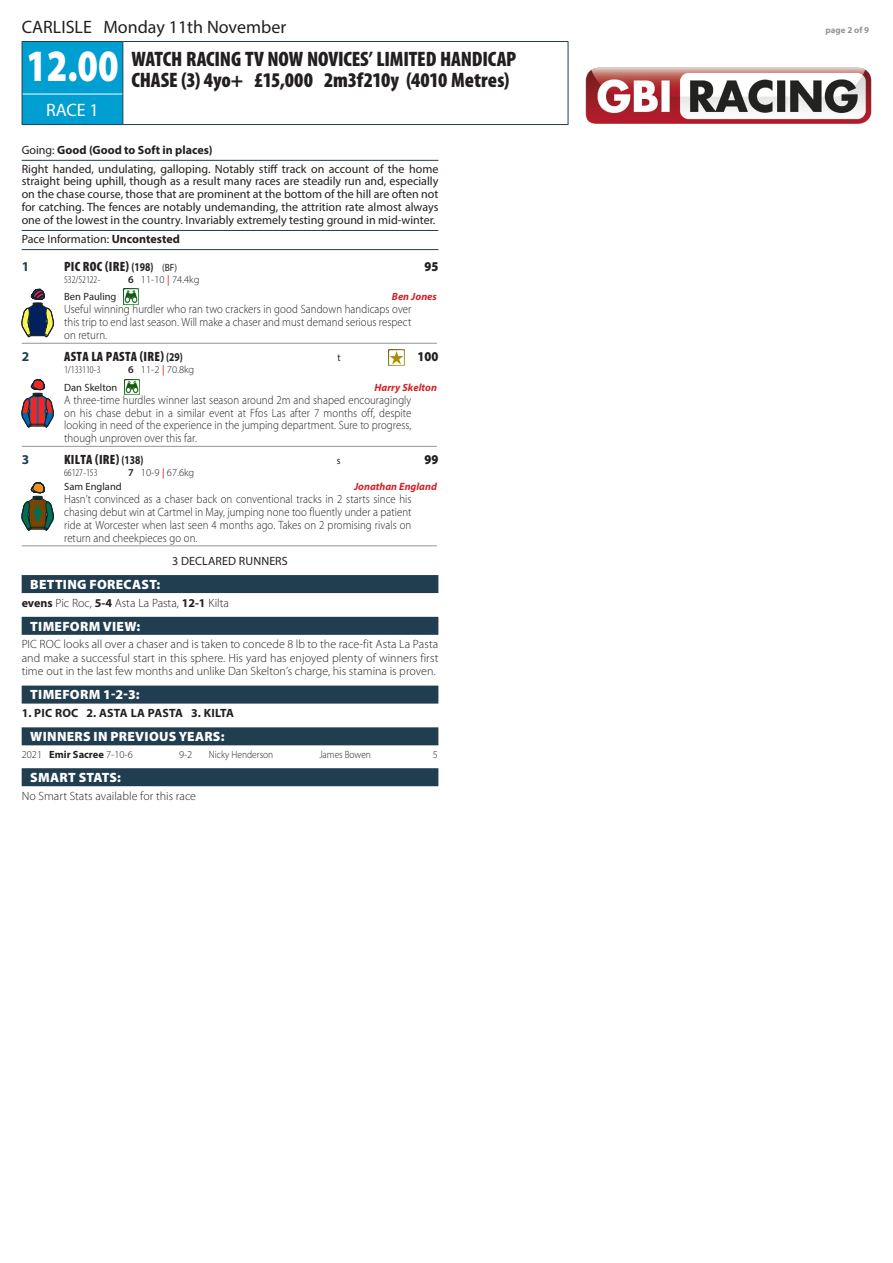
<style>
.page{position:relative;width:893px;height:1263px;background:#fff}
.page>*{position:absolute;margin:0;border:0;box-sizing:border-box;transform-origin:0 0}
.RaceTime{font:900 45px "Myriad Pro";color:#fff;scale:.8 1}
.RaceTitle{font:900 condensed 21px/21px "Myriad Pro";letter-spacing:-.01em;color:#231f20}
.CourseDate{font:18px "Myriad Pro";color:#231f20}
.RaceNumber{font:18px "Myriad Pro";color:#fff}
.SubHead{font:900 13.5px "Myriad Pro";letter-spacing:.02em;color:#fff}
.Horse{font:900 condensed 13.5px "Myriad Pro";letter-spacing:.02em;color:#231f20}
.Horse-2{font:900 13.5px "Myriad Pro";color:#231f20;scale:.9 1}
.Horse-3{font:700 13.5px "Myriad Pro";color:#213d50}
.ShortComment2{font:300 12px/12.8px "Myriad Pro";letter-spacing:.005em;color:#231f20;text-align:justify;scale:.9 1}
.CourseDesc{font:12px/12.8px "Myriad Pro";color:#231f20;text-align:justify}
.TFView{font:300 12px/13.5px "Myriad Pro";color:#231f20;text-align:justify}
.Betting{font:300 12px "Myriad Pro";color:#231f20}
.BlankSmartStats{font:300 12px "Myriad Pro";letter-spacing:.005em;color:#231f20}
.Going{font:700 12px "Myriad Pro";color:#231f20}
.Timeform123{font:700 12px "Myriad Pro";letter-spacing:.02em;color:#231f20}
.DrawPace{font:12px "Myriad Pro";color:#231f20}
.Declared{font:12px "Myriad Pro";letter-spacing:.01em;color:#231f20}
.FormAgeWeight{font:300 10.5px "Myriad Pro";color:#231f20}
.TrainerJockey{font:italic 700 10.5px "Myriad Pro";color:#d1232a}
.TrainerJockey-2{font:10.5px "Myriad Pro";color:#231f20}
.FormAgeWeight-2{font:300 condensed 10.5px "Myriad Pro";color:#231f20}
.PreviousWinners{font:300 10.5px "Myriad Pro";color:#231f20}
.PreviousWinners-2{font:300 10.5px "Myriad Pro";color:#231f20;scale:.9 1}
.Horse-4{font:10.5px "Myriad Pro";color:#231f20;scale:.9 1}
.t1{font:700 9px "Myriad Pro";color:#939598}
.s1{font-weight:400}
.s2{font-weight:700}
.s3{font-weight:700;font-stretch:normal;font-size:12px}
.s4{font-weight:400;font-stretch:normal;font-size:10.5px}
.s5{font-weight:600}
.s6{font-weight:400;color:#d2161e}
</style>
<div class="page">
<img style="left:585px;top:67px;width:287px;height:57px">
<hr style="left:22px;top:160px;width:416px;height:1px;background:#213d50">
<hr style="left:22px;top:230px;width:416px;height:1px;background:#213d50">
<hr style="left:22px;top:249px;width:416px;height:1px;background:#213d50">
<div style="left:22px;top:575px;width:416px;height:18px;background:#213d50"></div>
<div style="left:22px;top:617px;width:416px;height:18px;background:#213d50"></div>
<div style="left:22px;top:686px;width:416px;height:18px;background:#213d50"></div>
<div style="left:22px;top:727px;width:416px;height:18px;background:#213d50"></div>
<div style="left:22px;top:768px;width:416px;height:18px;background:#213d50"></div>
<hr style="left:22px;top:343px;width:42px;height:1px;background:#939598">
<hr style="left:64px;top:343px;width:373px;height:1px;background:#939598">
<svg style="left:22px;top:289px;width:32px;height:48px"></svg>
<img style="left:123px;top:289px;width:16px;height:15px">
<img style="left:389px;top:350px;width:15px;height:15px">
<hr style="left:22px;top:446px;width:42px;height:1px;background:#939598">
<hr style="left:64px;top:446px;width:373px;height:1px;background:#939598">
<svg style="left:22px;top:379px;width:32px;height:48px"></svg>
<img style="left:124px;top:379px;width:16px;height:16px">
<hr style="left:22px;top:546px;width:42px;height:1px;background:#939598">
<hr style="left:64px;top:546px;width:373px;height:1px;background:#939598">
<svg style="left:22px;top:482px;width:32px;height:48px"></svg>
<div style="left:23px;top:42px;width:99px;height:82px;background:#009fd2"></div>
<hr style="left:22px;top:41px;width:101px;height:1px;background:#213d50">
<hr style="left:22px;top:42px;width:1px;height:52px;background:#213d50">
<hr style="left:123px;top:41px;width:445px;height:1px;background:#213d50">
<hr style="left:122px;top:42px;width:1px;height:52px;background:#213d50">
<hr style="left:568px;top:42px;width:1px;height:52px;background:#213d50">
<hr style="left:568px;top:94px;width:1px;height:30px;background:#213d50">
<hr style="left:123px;top:124px;width:445px;height:1px;background:#213d50">
<hr style="left:22px;top:94px;width:100px;height:1px;background:#fff">
<hr style="left:22px;top:94px;width:1px;height:30px;background:#213d50">
<hr style="left:122px;top:94px;width:1px;height:30px;background:#213d50">
<hr style="left:22px;top:124px;width:101px;height:1px;background:#213d50">
<p class="CourseDate" style="left:22px;top:15px;width:266px">CARLISLE Monday 11th November</p>
<p class="RaceTime" style="left:26px;top:36px;width:117px">12.00</p>
<p class="RaceTitle" style="left:131px;top:48px;width:387px">WATCH RACING TV NOW NOVICES’ LIMITED HANDICAP<br>CHASE (3) 4yo+ £15,000 2m3f210y (4010 Metres)</p>
<p class="RaceNumber" style="left:46px;top:99px;width:54px">RACE 1</p>
<p class="Going" style="left:22px;top:142px;width:193px"><span class="s1">Going:</span> Good (Good to Soft in places)</p>
<p class="CourseDesc" style="left:22px;top:162px;width:418px">Right handed, undulating, galloping. Notably stiff track on account of the home straight being uphill, though as a result many races are steadily run and, especially on the chase course, those that are prominent at the bottom of the hill are often not for catching. The fences are notably undemanding, the attrition rate almost always one of the lowest in the country. Invariably extremely testing ground in mid-winter.</p>
<p class="DrawPace" style="left:22px;top:231px;width:160px">Pace Information: <span class="s2">Uncontested</span></p>
<p class="Horse-3" style="left:22px;top:257px;width:9px">1</p>
<p class="Horse" style="left:64px;top:258px;width:115px">PIC ROC (IRE) <span class="s3">(198)</span> <span class="s4">(BF)</span></p>
<p class="Horse-2" style="left:424px;top:257px;width:17px">95</p>
<p class="FormAgeWeight-2" style="left:64px;top:273px;width:38px">532/52122-</p>
<p class="FormAgeWeight" style="left:128px;top:273px;width:73px"><span class="s5">6</span> 11-10 <span class="s6">|</span> 74.4kg</p>
<p class="TrainerJockey-2" style="left:64px;top:290px;width:54px">Ben Pauling</p>
<p class="TrainerJockey" style="left:392px;top:290px;width:47px">Ben Jones</p>
<p class="ShortComment2" style="left:64px;top:303px;width:387px">Useful winning hurdler who ran two crackers in good Sandown handicaps over this trip to end last season. Will make a chaser and must demand serious respect on return.</p>
<p class="Horse-3" style="left:22px;top:348px;width:9px">2</p>
<p class="Horse" style="left:64px;top:348px;width:120px">ASTA LA PASTA (IRE) <span class="s3">(29)</span></p>
<p class="Horse-4" style="left:337px;top:351px;width:5px">t</p>
<p class="Horse-2" style="left:417px;top:348px;width:25px">100</p>
<p class="FormAgeWeight-2" style="left:64px;top:363px;width:38px">1/133110-3</p>
<p class="FormAgeWeight" style="left:128px;top:363px;width:68px"><span class="s5">6</span> 11-2 <span class="s6">|</span> 70.8kg</p>
<p class="TrainerJockey-2" style="left:64px;top:381px;width:55px">Dan Skelton</p>
<p class="TrainerJockey" style="left:375px;top:380px;width:64px">Harry Skelton</p>
<p class="ShortComment2" style="left:64px;top:393px;width:387px">A three-time hurdles winner last season around 2m and shaped encouragingly on his chase debut in a similar event at Ffos Las after 7 months off, despite looking in need of the experience in the jumping department. Sure to progress, though unproven over this far.</p>
<p class="Horse-3" style="left:22px;top:451px;width:9px">3</p>
<p class="Horse" style="left:64px;top:451px;width:81px">KILTA (IRE) <span class="s3">(138)</span></p>
<p class="Horse-4" style="left:337px;top:454px;width:6px">s</p>
<p class="Horse-2" style="left:424px;top:451px;width:17px">99</p>
<p class="FormAgeWeight-2" style="left:64px;top:466px;width:35px">66127-153</p>
<p class="FormAgeWeight" style="left:128px;top:466px;width:68px"><span class="s5">7</span> 10-9 <span class="s6">|</span> 67.6kg</p>
<p class="TrainerJockey-2" style="left:64px;top:480px;width:59px">Sam England</p>
<p class="TrainerJockey" style="left:354px;top:480px;width:84px">Jonathan England</p>
<p class="ShortComment2" style="left:64px;top:493px;width:387px">Hasn’t convinced as a chaser back on conventional tracks in 2 starts since his chasing debut win at Cartmel in May, jumping none too fluently under a patient ride at Worcester when last seen 4 months ago. Takes on 2 promising rivals on return and cheekpieces go on.</p>
<p class="Declared" style="left:172px;top:553px;width:117px">3 DECLARED RUNNERS</p>
<p class="SubHead" style="left:30px;top:575px;width:132px">BETTING FORECAST:</p>
<p class="Betting" style="left:22px;top:595px;width:209px"><span class="s2">evens</span> Pic Roc, <span class="s2">5-4</span> Asta La Pasta, <span class="s2">12-1</span> Kilta</p>
<p class="SubHead" style="left:30px;top:617px;width:111px">TIMEFORM VIEW:</p>
<p class="TFView" style="left:22px;top:637px;width:418px">PIC ROC looks all over a chaser and is taken to concede 8 lb to the race-fit Asta La Pasta and make a successful start in this sphere. His yard has enjoyed plenty of winners first time out in the last few months and unlike Dan Skelton’s charge, his stamina is proven.</p>
<p class="SubHead" style="left:30px;top:686px;width:111px">TIMEFORM 1-2-3:</p>
<p class="Timeform123" style="left:22px;top:705px;width:214px">1. PIC ROC 2. ASTA LA PASTA 3. KILTA</p>
<p class="SubHead" style="left:30px;top:727px;width:196px">WINNERS IN PREVIOUS YEARS:</p>
<p class="PreviousWinners" style="left:22px;top:748px;width:113px">2021 <span class="s2">Emir Sacree</span> 7-10-6</p>
<p class="PreviousWinners" style="left:179px;top:748px;width:15px">9-2</p>
<p class="PreviousWinners-2" style="left:209px;top:748px;width:73px">Nicky Henderson</p>
<p class="PreviousWinners-2" style="left:319px;top:748px;width:59px">James Bowen</p>
<p class="PreviousWinners" style="left:433px;top:748px;width:7px">5</p>
<p class="SubHead" style="left:30px;top:768px;width:92px">SMART STATS:</p>
<p class="BlankSmartStats" style="left:22px;top:788px;width:176px">No Smart Stats available for this race</p>
<p class="t1" style="left:825px;top:24px;width:45px">page 2 of 9</p>
</div>
